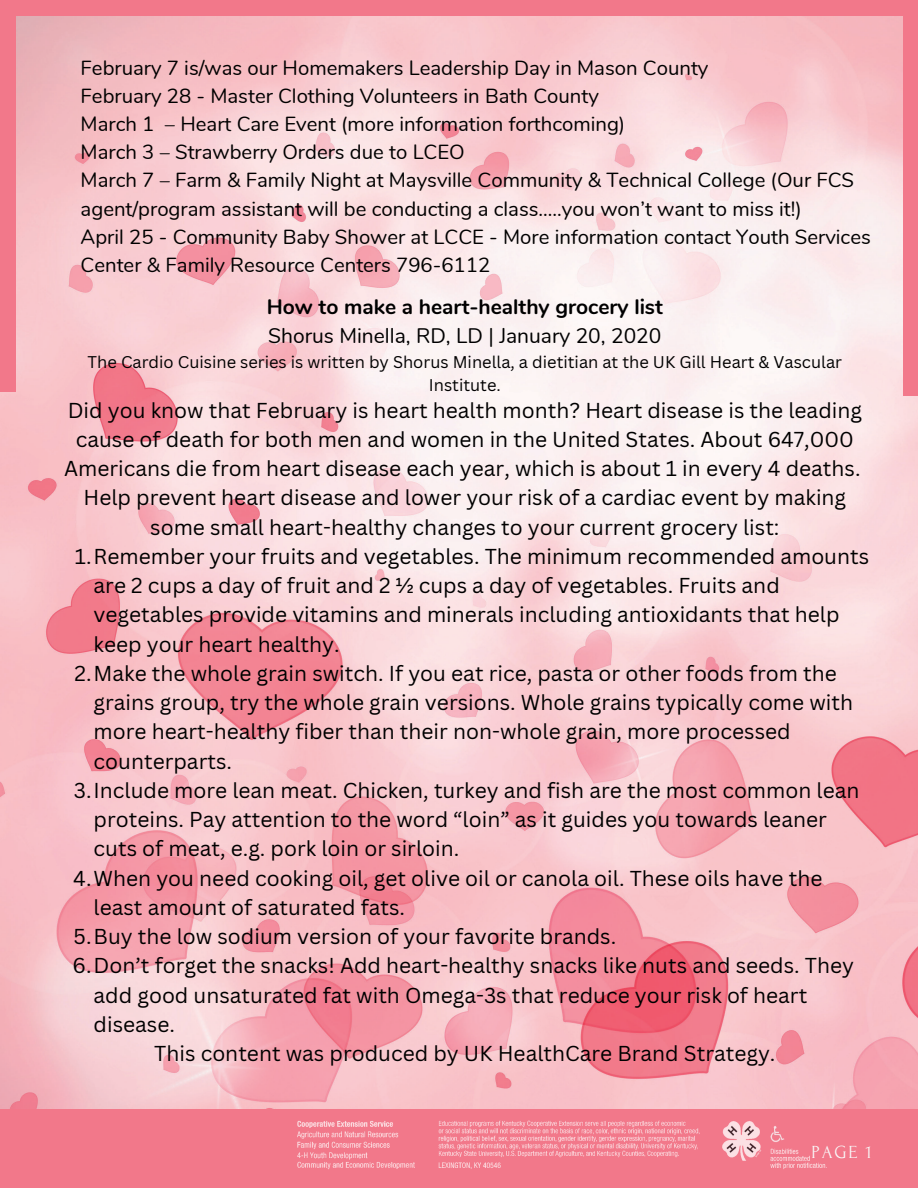
<style>
.page{position:relative;width:918px;height:1188px;background:#fff}
.page>*{position:absolute;margin:0;border:0;box-sizing:border-box;transform-origin:0 0}
.t1{font:21px/29.2px "Canva Sans";color:#000;text-align:center}
.t2{font:700 21px "Nunito";color:#000}
.t3{font:21px "Nunito";color:#000}
.t4{font:20.4px/28.2px "Nunito";color:#000}
.t5{font:18.45px "Forum";color:#f9f9f9}
.t6{font:16.5px/22.5px "Canva Sans";color:#000;text-align:center}
</style>
<div class="page">
<img style="left:0;top:15px;width:918px;height:1094px">
<div style="left:0;top:1109px;width:918px;height:79px;background:#f2788a"></div>
<img style="left:297px;top:1120px;width:530px;height:50px">
<div style="left:903px;top:0;width:15px;height:396px;background:#f2788a"></div>
<div style="left:0;top:0;width:15px;height:392px;background:#f2788a"></div>
<div style="left:0;top:0;width:918px;height:15px;background:#f2788a"></div>
<p class="t4" style="left:81px;top:54px;width:792px">February 7 is/was our Homemakers Leadership Day in Mason County<br>February 28 - Master Clothing Volunteers in Bath County<br>March 1 – Heart Care Event (more information forthcoming)<br>March 3 – Strawberry Orders due to LCEO<br>March 7 – Farm &amp; Family Night at Maysville Community &amp; Technical College (Our FCS agent/program assistant will be conducting a class…..you won’t want to miss it!)<br>April 25 - Community Baby Shower at LCCE - More information contact Youth Services Center &amp; Family Resource Centers 796-6112</p>
<p class="t2" style="left:267px;top:293px;width:398px">How to make a heart-healthy grocery list</p>
<p class="t3" style="left:268px;top:322px;width:395px">Shorus Minella, RD, LD | January 20, 2020</p>
<p class="t6" style="left:88px;top:351px;width:756px">The Cardio Cuisine series is written by Shorus Minella, a dietitian at the UK Gill Heart &amp; Vascular<br>Institute.</p>
<p class="t1" style="left:64px;top:395px;width:799px">Did you know that February is heart health month? Heart disease is the leading cause of death for both men and women in the United States. About 647,000<br>Americans die from heart disease each year, which is about 1 in every 4 deaths.<br>Help prevent heart disease and lower your risk of a cardiac event by making some small heart-healthy changes to your current grocery list:</p>
<p class="t1" style="left:75px;top:541px;width:796px">1.Remember your fruits and vegetables. The minimum recommended amounts</p>
<p class="t1" style="left:94px;top:570px;width:688px">are 2 cups a day of fruit and 2 ½ cups a day of vegetables. Fruits and</p>
<p class="t1" style="left:94px;top:600px;width:747px">vegetables provide vitamins and minerals including antioxidants that help</p>
<p class="t1" style="left:94px;top:629px;width:248px">keep your heart healthy.</p>
<p class="t1" style="left:74px;top:658px;width:764px">2.Make the whole grain switch. If you eat rice, pasta or other foods from the</p>
<p class="t1" style="left:94px;top:687px;width:761px">grains group, try the whole grain versions. Whole grains typically come with</p>
<p class="t1" style="left:94px;top:717px;width:699px">more heart-healthy fiber than their non-whole grain, more processed</p>
<p class="t1" style="left:94px;top:746px;width:140px">counterparts.</p>
<p class="t1" style="left:74px;top:775px;width:787px">3.Include more lean meat. Chicken, turkey and fish are the most common lean</p>
<p class="t1" style="left:94px;top:804px;width:735px">proteins. Pay attention to the word “loin” as it guides you towards leaner</p>
<p class="t1" style="left:94px;top:834px;width:367px">cuts of meat, e.g. pork loin or sirloin.</p>
<p class="t1" style="left:73px;top:863px;width:751px">4.When you need cooking oil, get olive oil or canola oil. These oils have the</p>
<p class="t1" style="left:94px;top:892px;width:313px">least amount of saturated fats.</p>
<p class="t1" style="left:74px;top:921px;width:544px">5.Buy the low sodium version of your favorite brands.</p>
<p class="t1" style="left:73px;top:951px;width:783px">6.Don’t forget the snacks! Add heart-healthy snacks like nuts and seeds. They</p>
<p class="t1" style="left:94px;top:980px;width:715px">add good unsaturated fat with Omega-3s that reduce your risk of heart</p>
<p class="t1" style="left:94px;top:1009px;width:83px">disease.</p>
<p class="t1" style="left:154px;top:1038px;width:623px">This content was produced by UK HealthCare Brand Strategy.</p>
<p class="t5" style="left:812px;top:1143px;width:62px">PAGE 1</p>
</div>
